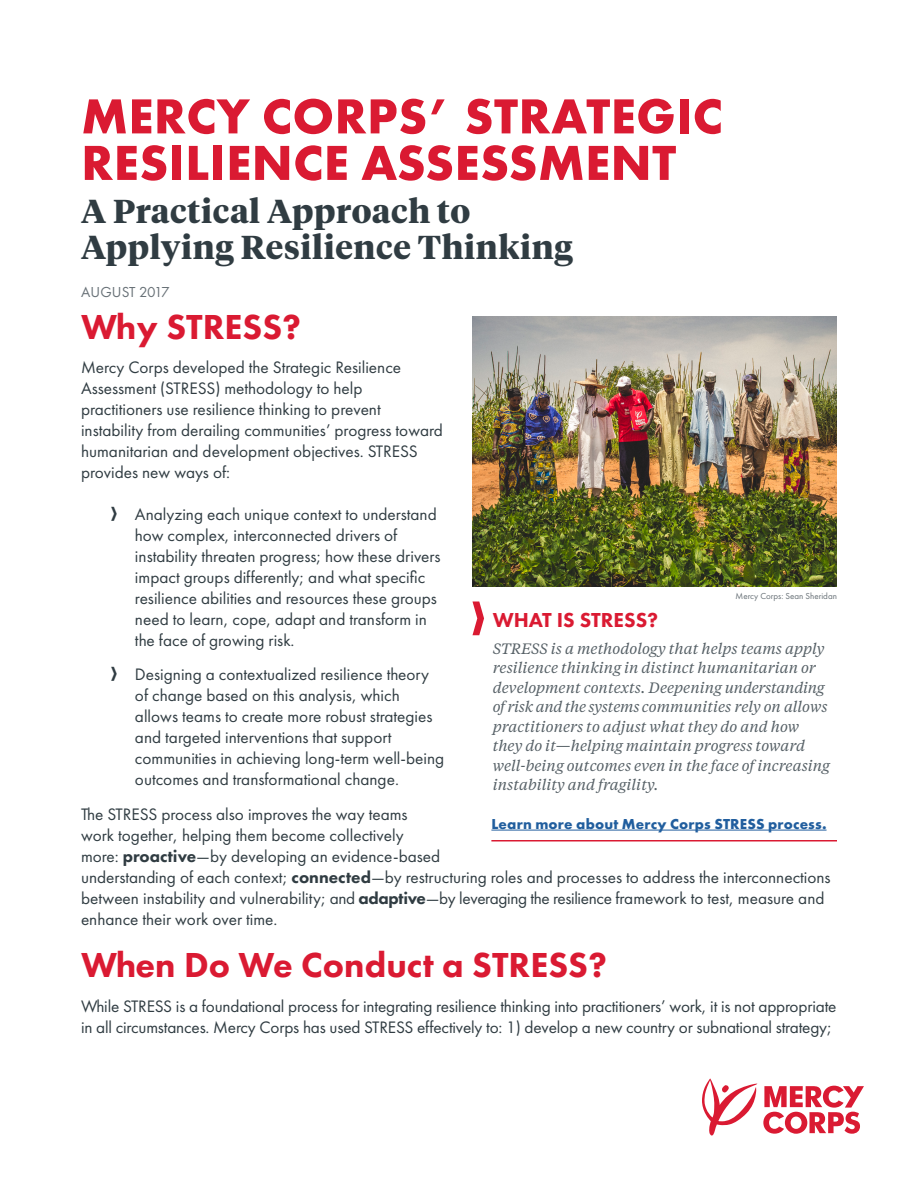
<style>
.page{position:relative;width:918px;height:1188px;background:#fff}
.page>*{position:absolute;margin:0;border:0;box-sizing:border-box;transform-origin:0 0}
.t1{font:700 51px/46.5px "Futura PT";letter-spacing:.01em;color:#da1a32}
.t2{font:800 36px "Futura PT";color:#da1a32}
.t3{font:700 33px/36px "Tiempos Headline";letter-spacing:.02em;color:#303c42}
.t4{font:800 21px "Futura PT";color:#da1a32}
.t5{font:17.25px/21px "Futura PT";color:#303c42}
.t6{font:italic 15px/19.5px "Tiempos Text";color:#576167}
.t7{font:700 15px "Futura PT";letter-spacing:.01em;color:#215e9e}
.t8{font:15px "Futura PT";letter-spacing:-.01em;color:#687177}
.t9{font:9px "Futura PT";color:#687177}
.s1{font-weight:800}
</style>
<div class="page">
<svg style="left:702px;top:1078px;width:55px;height:58px"></svg>
<svg style="left:763px;top:1086px;width:101px;height:48px"></svg>
<img style="left:472px;top:316px;width:365px;height:270px">
<hr style="left:491px;top:840px;width:346px;height:2px;background:#da1a32">
<svg style="left:472px;top:602px;width:12px;height:33px"></svg>
<hr style="left:491px;top:830px;width:336px;height:1px;background:#215e9e">
<h1 class="t1" style="left:81px;top:92px;width:643px">MERCY CORPS’ STRATEGIC<br>RESILIENCE ASSESSMENT</h1>
<h3 class="t3" style="left:81px;top:191px;width:493px">A Practical Approach to<br>Applying Resilience Thinking</h3>
<p class="t8" style="left:81px;top:283px;width:90px">AUGUST 2017</p>
<h2 class="t2" style="left:81px;top:304px;width:222px">Why STRESS?</h2>
<p class="t5" style="left:81px;top:357px;width:363px">Mercy Corps developed the Strategic Resilience Assessment (STRESS) methodology to help practitioners use resilience thinking to prevent instability from derailing communities’ progress toward humanitarian and development objectives. STRESS provides new ways of:</p>
<p class="t5" style="left:135px;top:503px;width:307px">Analyzing each unique context to understand how complex, interconnected drivers of instability threaten progress; how these drivers impact groups differently; and what specific resilience abilities and resources these groups need to learn, cope, adapt and transform in the face of growing risk.</p>
<p class="t5" style="left:135px;top:664px;width:311px">Designing a contextualized resilience theory of change based on this analysis, which allows teams to create more robust strategies and targeted interventions that support communities in achieving long-term well-being outcomes and transformational change.</p>
<p class="t5" style="left:81px;top:803px;width:751px">The STRESS process also improves the way teams<br>work together, helping them become collectively<br>more: <span class="s1">proactive</span>—by developing an evidence-based<br>understanding of each context; <span class="s1">connected</span>—by restructuring roles and processes to address the interconnections between instability and vulnerability; and <span class="s1">adaptive</span>—by leveraging the resilience framework to test, measure and enhance their work over time.</p>
<h2 class="t2" style="left:81px;top:943px;width:527px">When Do We Conduct a STRESS?</h2>
<p class="t5" style="left:81px;top:995px;width:757px">While STRESS is a foundational process for integrating resilience thinking into practitioners’ work, it is not appropriate in all circumstances. Mercy Corps has used STRESS effectively to: 1) develop a new country or subnational strategy;</p>
<p class="t9" style="left:736px;top:591px;width:103px">Mercy Corps: Sean Sheridan</p>
<p class="t4" style="left:493px;top:607px;width:167px">WHAT IS STRESS?</p>
<p class="t6" style="left:493px;top:638px;width:339px">STRESS is a methodology that helps teams apply resilience thinking in distinct humanitarian or development contexts. Deepening understanding of risk and the systems communities rely on allows practitioners to adjust what they do and how they do it—helping maintain progress toward well-being outcomes even in the face of increasing instability and fragility.</p>
<p class="t7" style="left:491px;top:814px;width:337px">Learn more about Mercy Corps STRESS process.</p>
</div>
